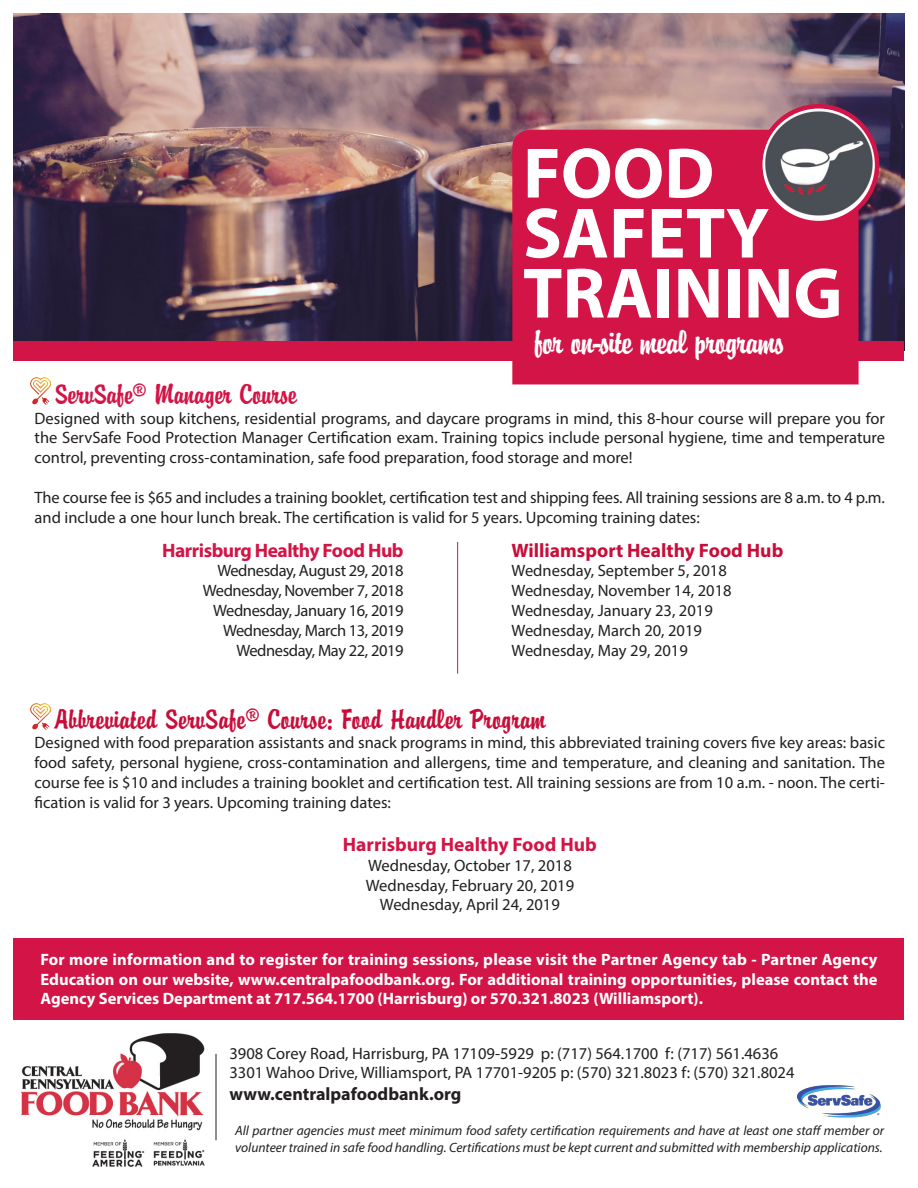
<style>
.page{position:relative;width:918px;height:1188px;background:#fff}
.page>*{position:absolute;margin:0;border:0;box-sizing:border-box;transform-origin:0 0}
.t1{font:700 72px/60px "Myriad Pro";color:#fff}
.t2{font:36px "Brody Com";letter-spacing:-.025em;color:#fff}
.t3{font:30px "Brody Com";color:#c80d3a}
.t4{font:30px "Brody Com";letter-spacing:-.01em;color:#d21446}
.t5{font:700 19.5px "Myriad Pro";color:#c80d3a}
.t6{font:700 19.5px "Myriad Pro";letter-spacing:-.02em;color:#d21446}
.t7{font:700 19.5px "Myriad Pro";color:#d21446}
.t8{font:700 18px "Myriad Pro";color:#231f20}
.t9{font:16.5px/19.8px "Myriad Pro";color:#231f20;text-align:justify}
.t10{font:700 16.5px/19.8px "Myriad Pro";color:#fff;text-align:justify}
.t11{font:16.5px "Myriad Pro";letter-spacing:-.025em;color:#231f20}
.t12{font:italic 13.5px/16.2px "Myriad Pro";color:#231f20}
</style>
<div class="page">
<img style="left:14px;top:14px;width:890px;height:327px">
<div style="left:14px;top:341px;width:890px;height:19px;background:#d21446"></div>
<div style="left:512px;top:130px;width:347px;height:254px;background:#d21446"></div>
<img style="left:21px;top:1033px;width:183px;height:134px">
<hr style="left:216px;top:1054px;width:1px;height:86px;background:#231f20">
<img style="left:760px;top:106px;width:117px;height:117px;border-radius:58px">
<div style="left:758px;top:104px;width:121px;height:121px;border:4px solid #d21446;border-radius:50%"></div>
<img style="left:31px;top:378px;width:20px;height:26px">
<hr style="left:457px;top:542px;width:1px;height:132px;background:#d21446">
<img style="left:31px;top:703px;width:20px;height:27px">
<img style="left:798px;top:1085px;width:83px;height:33px">
<div style="left:14px;top:938px;width:890px;height:81px;background:#d21446"></div>
<p class="t1" style="left:523px;top:141px;width:321px">FOOD<br>SAFETY<br>TRAINING</p>
<p class="t2" style="left:534px;top:322px;width:252px">for on-site meal programs</p>
<p class="t4" style="left:55px;top:377px;width:244px">ServSafe® Manager Course</p>
<p class="t9" style="left:35px;top:408px;width:852px">Designed with soup kitchens, residential programs, and daycare programs in mind, this 8-hour course will prepare you for the ServSafe Food Protection Manager Certification exam. Training topics include personal hygiene, time and temperature control, preventing cross-contamination, safe food preparation, food storage and more!</p>
<p class="t9" style="left:35px;top:487px;width:852px">The course fee is $65 and includes a training booklet, certification test and shipping fees. All training sessions are 8 a.m. to 4 p.m. and include a one hour lunch break. The certification is valid for 5 years. Upcoming training dates:</p>
<p class="t5" style="left:512px;top:537px;width:273px">Williamsport Healthy Food Hub</p>
<p class="t9" style="left:512px;top:561px;width:217px">Wednesday, September 5, 2018</p>
<p class="t9" style="left:512px;top:580px;width:221px">Wednesday, November 14, 2018</p>
<p class="t9" style="left:512px;top:600px;width:203px">Wednesday, January 23, 2019</p>
<p class="t9" style="left:512px;top:620px;width:192px">Wednesday, March 20, 2019</p>
<p class="t9" style="left:512px;top:640px;width:178px">Wednesday, May 29, 2019</p>
<p class="t6" style="left:162px;top:537px;width:243px">Harrisburg Healthy Food Hub</p>
<p class="t11" style="left:217px;top:561px;width:188px">Wednesday, August 29, 2018</p>
<p class="t11" style="left:203px;top:580px;width:202px">Wednesday, November 7, 2018</p>
<p class="t11" style="left:213px;top:600px;width:192px">Wednesday, January 16, 2019</p>
<p class="t11" style="left:223px;top:620px;width:182px">Wednesday, March 13, 2019</p>
<p class="t11" style="left:236px;top:640px;width:169px">Wednesday, May 22, 2019</p>
<p class="t3" style="left:55px;top:702px;width:493px">Abbreviated ServSafe® Course: Food Handler Program</p>
<p class="t9" style="left:35px;top:733px;width:852px">Designed with food preparation assistants and snack programs in mind, this abbreviated training covers five key areas: basic food safety, personal hygiene, cross-contamination and allergens, time and temperature, and cleaning and sanitation. The course fee is $10 and includes a training booklet and certification test. All training sessions are from 10 a.m. - noon. The certi&shy;fication is valid for 3 years. Upcoming training dates:</p>
<p class="t7" style="left:343px;top:832px;width:256px">Harrisburg Healthy Food Hub</p>
<p class="t9" style="left:368px;top:855px;width:205px">Wednesday, October 17, 2018</p>
<p class="t9" style="left:366px;top:875px;width:210px">Wednesday, February 20, 2019</p>
<p class="t9" style="left:380px;top:895px;width:181px">Wednesday, April 24, 2019</p>
<p class="t10" style="left:40px;top:949px;width:839px">For more information and to register for training sessions, please visit the Partner Agency tab - Partner Agency Education on our website, www.centralpafoodbank.org. For additional training opportunities, please contact the Agency Services Department at 717.564.1700 (Harrisburg) or 570.321.8023 (Williamsport).</p>
<p class="t9" style="left:230px;top:1043px;width:550px">3908 Corey Road, Harrisburg, PA 17109-5929 p: (717) 564.1700 f: (717) 561.4636</p>
<p class="t9" style="left:230px;top:1063px;width:567px">3301 Wahoo Drive, Williamsport, PA 17701-9205 p: (570) 321.8023 f: (570) 321.8024</p>
<p class="t8" style="left:230px;top:1082px;width:233px">www.centralpafoodbank.org</p>
<p class="t12" style="left:235px;top:1123px;width:651px">All partner agencies must meet minimum food safety certification requirements and have at least one staff member or volunteer trained in safe food handling. Certifications must be kept current and submitted with membership applications.</p>
</div>
